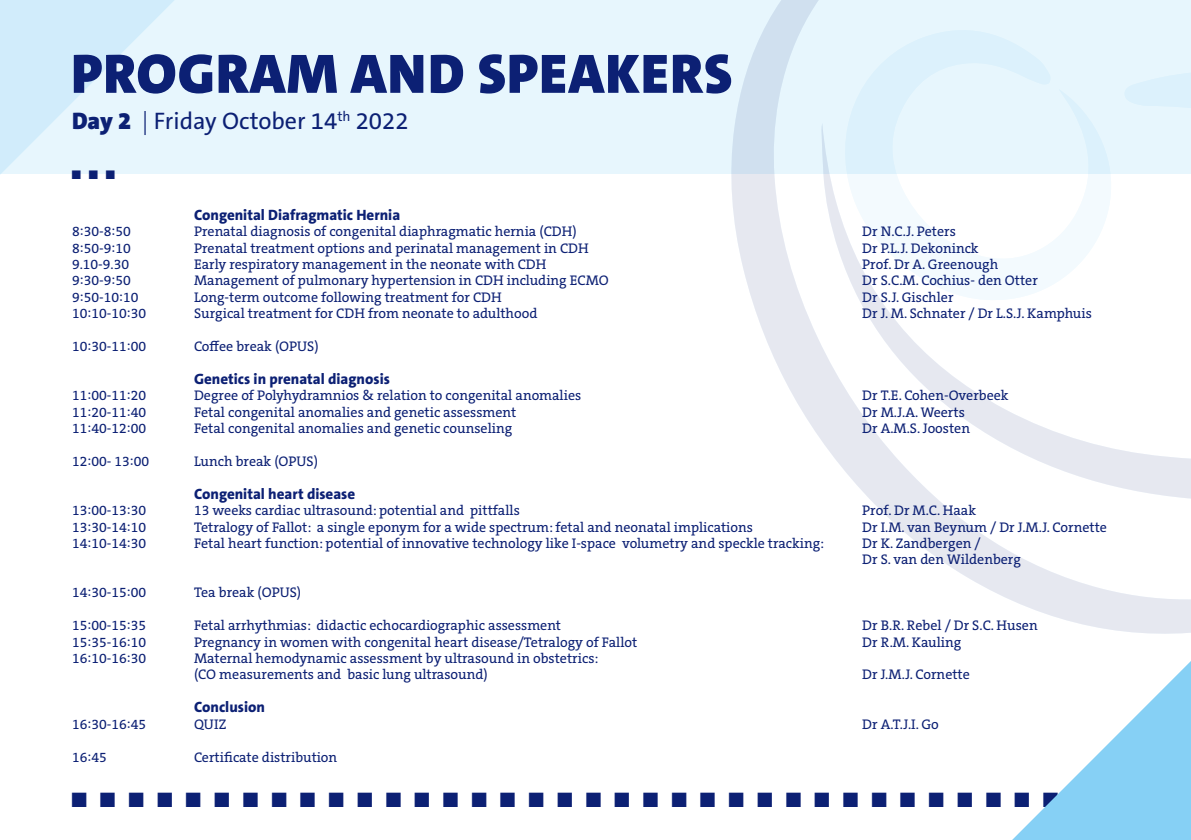
<style>
.page{position:relative;width:1191px;height:840px;background:#fff}
.page>*{position:absolute;margin:0;border:0;box-sizing:border-box;transform-origin:0 0}
.t1{font:900 56px "The Sans C5";letter-spacing:.02em;color:#0c2074}
.t2{font:24px "The Sans C5";color:#0c2074}
.t3{font:800 15px "The Sans C5";color:#0c2074}
.t4{font:14.2px "Erasmus Block";color:#0c2074}
.t5{font:14px/16.4px "The Serif C5";color:#0c2074}
.t6{font:8.6px "Erasmus Block";color:#0c2074}
.s1{font-weight:900}
.s2{font-weight:300}
</style>
<div class="page">
<svg style="left:1013px;top:661px;width:178px;height:178px"></svg>
<svg style="left:731px;top:174px;width:460px;height:460px"></svg>
<svg style="left:833px;top:174px;width:305px;height:129px"></svg>
<svg style="left:1124px;top:174px;width:67px;height:73px"></svg>
<div style="left:0;top:0;width:1191px;height:174px;background:#e7f6fd"></div>
<p class="t1" style="left:71px;top:38px;width:662px">PROGRAM AND SPEAKERS</p>
<p class="t2" style="left:72px;top:105px;width:338px"><span class="s1">Day 2</span> <span class="s2">|</span> Friday October 14<sup>th</sup> 2022</p>
<p class="t6" style="left:72px;top:170px;width:44px">A A A</p>
<p class="t3" style="left:194px;top:205px;width:208px">Congenital Diafragmatic Hernia</p>
<p class="t5" style="left:72px;top:223px;width:60px">8:30-8:50</p>
<p class="t5" style="left:194px;top:223px;width:384px">Prenatal diagnosis of congenital diaphragmatic hernia (CDH)</p>
<p class="t5" style="left:862px;top:223px;width:95px">Dr N.C.J. Peters</p>
<p class="t5" style="left:72px;top:239px;width:60px">8:50-9:10</p>
<p class="t5" style="left:194px;top:239px;width:396px">Prenatal treatment options and perinatal management in CDH</p>
<p class="t5" style="left:862px;top:239px;width:118px">Dr P.L.J. Dekoninck</p>
<p class="t5" style="left:72px;top:256px;width:59px">9.10-9.30</p>
<p class="t5" style="left:194px;top:256px;width:354px">Early respiratory management in the neonate with CDH</p>
<p class="t5" style="left:862px;top:256px;width:137px">Prof. Dr A. Greenough</p>
<p class="t5" style="left:72px;top:272px;width:60px">9:30-9:50</p>
<p class="t5" style="left:194px;top:272px;width:416px">Management of pulmonary hypertension in CDH including ECMO</p>
<p class="t5" style="left:862px;top:272px;width:177px">Dr S.C.M. Cochius- den Otter</p>
<p class="t5" style="left:72px;top:289px;width:68px">9:50-10:10</p>
<p class="t5" style="left:194px;top:289px;width:309px">Long-term outcome following treatment for CDH</p>
<p class="t5" style="left:862px;top:289px;width:93px">Dr S.J. Gischler</p>
<p class="t5" style="left:72px;top:305px;width:76px">10:10-10:30</p>
<p class="t5" style="left:194px;top:305px;width:345px">Surgical treatment for CDH from neonate to adulthood</p>
<p class="t5" style="left:862px;top:305px;width:231px">Dr J. M. Schnater / Dr L.S.J. Kamphuis</p>
<p class="t5" style="left:72px;top:338px;width:76px">10:30-11:00</p>
<p class="t5" style="left:194px;top:338px;width:126px">Coffee break (OPUS)</p>
<p class="t3" style="left:194px;top:369px;width:197px">Genetics in prenatal diagnosis</p>
<p class="t5" style="left:72px;top:387px;width:76px">11:00-11:20</p>
<p class="t5" style="left:194px;top:387px;width:389px">Degree of Polyhydramnios &amp; relation to congenital anomalies</p>
<p class="t5" style="left:862px;top:387px;width:148px">Dr T.E. Cohen-Overbeek</p>
<p class="t5" style="left:72px;top:403px;width:76px">11:20-11:40</p>
<p class="t5" style="left:194px;top:403px;width:324px">Fetal congenital anomalies and genetic assessment</p>
<p class="t5" style="left:862px;top:403px;width:104px">Dr M.J.A. Weerts</p>
<p class="t5" style="left:72px;top:420px;width:76px">11:40-12:00</p>
<p class="t5" style="left:194px;top:420px;width:320px">Fetal congenital anomalies and genetic counseling</p>
<p class="t5" style="left:862px;top:420px;width:109px">Dr A.M.S. Joosten</p>
<p class="t5" style="left:72px;top:453px;width:79px">12:00- 13:00</p>
<p class="t5" style="left:194px;top:453px;width:125px">Lunch break (OPUS)</p>
<p class="t3" style="left:194px;top:484px;width:163px">Congenital heart disease</p>
<p class="t5" style="left:72px;top:502px;width:76px">13:00-13:30</p>
<p class="t5" style="left:194px;top:502px;width:327px">13 weeks cardiac ultrasound: potential and pittfalls</p>
<p class="t5" style="left:862px;top:502px;width:115px">Prof. Dr M.C. Haak</p>
<p class="t5" style="left:72px;top:518px;width:76px">13:30-14:10</p>
<p class="t5" style="left:194px;top:518px;width:560px">Tetralogy of Fallot: a single eponym for a wide spectrum: fetal and neonatal implications</p>
<p class="t5" style="left:862px;top:518px;width:246px">Dr I.M. van Beynum / Dr J.M.J. Cornette</p>
<p class="t5" style="left:72px;top:535px;width:76px">14:10-14:30</p>
<p class="t5" style="left:194px;top:535px;width:632px">Fetal heart function: potential of innovative technology like I-space volumetry and speckle tracking:</p>
<p class="t5" style="left:862px;top:535px;width:160px">Dr K. Zandbergen /<br>Dr S. van den Wildenberg</p>
<p class="t5" style="left:72px;top:584px;width:76px">14:30-15:00</p>
<p class="t5" style="left:194px;top:584px;width:109px">Tea break (OPUS)</p>
<p class="t5" style="left:72px;top:617px;width:76px">15:00-15:35</p>
<p class="t5" style="left:194px;top:617px;width:368px">Fetal arrhythmias: didactic echocardiographic assessment</p>
<p class="t5" style="left:862px;top:617px;width:177px">Dr B.R. Rebel / Dr S.C. Husen</p>
<p class="t5" style="left:72px;top:633px;width:76px">15:35-16:10</p>
<p class="t5" style="left:194px;top:633px;width:444px">Pregnancy in women with congenital heart disease/Tetralogy of Fallot</p>
<p class="t5" style="left:862px;top:633px;width:100px">Dr R.M. Kauling</p>
<p class="t5" style="left:72px;top:649px;width:76px">16:10-16:30</p>
<p class="t5" style="left:194px;top:649px;width:406px">Maternal hemodynamic assessment by ultrasound in obstetrics: (CO measurements and basic lung ultrasound)</p>
<p class="t5" style="left:862px;top:666px;width:109px">Dr J.M.J. Cornette</p>
<p class="t3" style="left:194px;top:697px;width:72px">Conclusion</p>
<p class="t5" style="left:72px;top:715px;width:76px">16:30-16:45</p>
<p class="t5" style="left:194px;top:715px;width:34px">QUIZ</p>
<p class="t5" style="left:862px;top:715px;width:78px">Dr A.T.J.I. Go</p>
<p class="t5" style="left:72px;top:748px;width:36px">16:45</p>
<p class="t5" style="left:194px;top:748px;width:145px">Certificate distribution</p>
<p class="t4" style="left:72px;top:793px;width:1044px">A A A A A A A A A A A A A A A A A A A A A A A A A A A A A A A A A A A A A</p>
</div>
